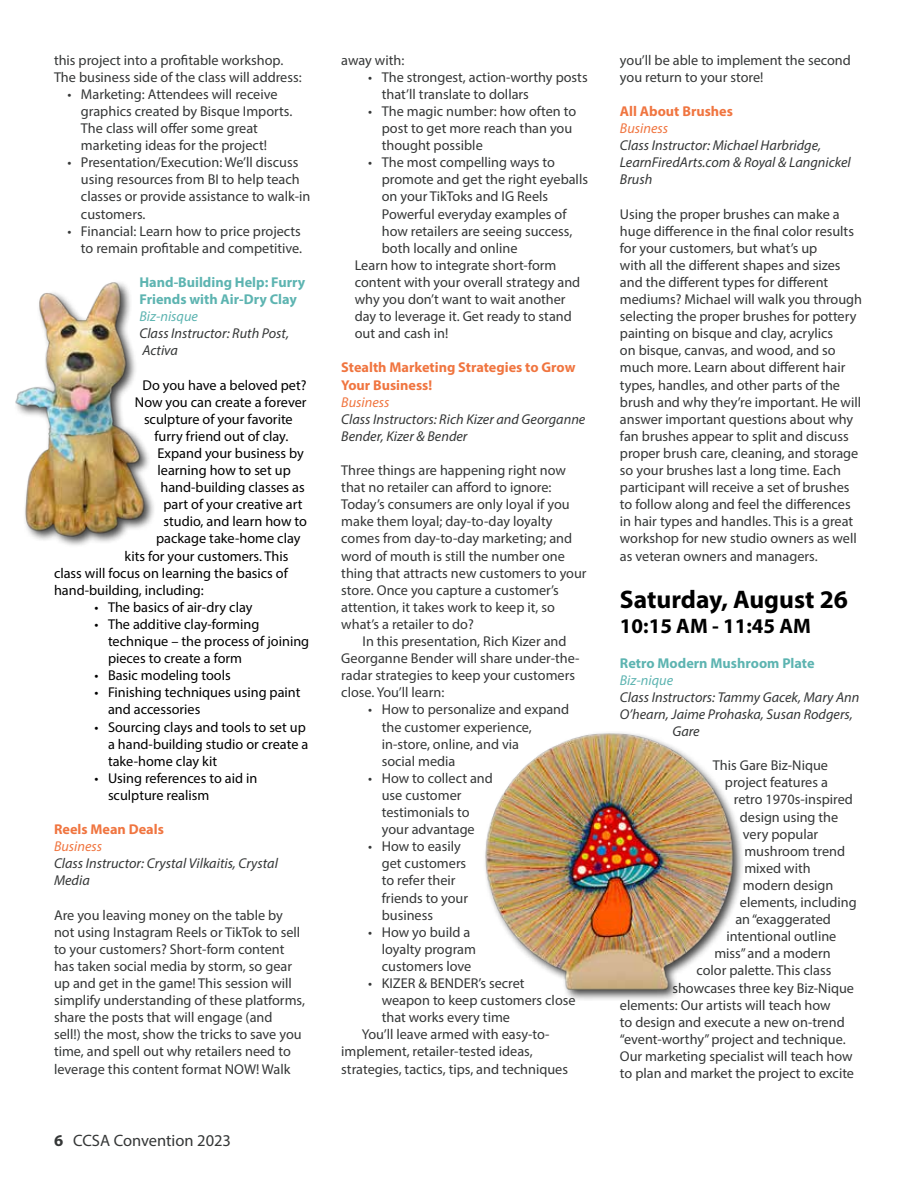
<style>
.page{position:relative;width:918px;height:1188px;background:#fff}
.page>*{position:absolute;margin:0;border:0;box-sizing:border-box;transform-origin:0 0}
.t1{font:700 25.5px "Myriad Pro";color:#000}
.t2{font:700 21px "Myriad Pro";color:#000}
.t3{font:16.5px "Myriad Pro";color:#353737}
.t4{font:14.25px/17.1px "Myriad Pro";color:#353737}
.t5{font:14.25px/17.1px "Myriad Pro";color:#000}
.t6{font:italic 14.25px/17.1px "Myriad Pro";color:#353737}
.t7{font:700 14.25px/17.1px "Myriad Pro";color:#f07540}
.t8{font:700 14.25px/17.1px "Myriad Pro";color:#5db4b1}
.t9{font:italic 14.25px "Myriad Pro";color:#f07540}
.t10{font:italic 14.25px "Myriad Pro";color:#5db4b1}
.s1{font-weight:700}
</style>
<div class="page">
<div style="left:483px;top:730px;width:262px;height:272px;background:#000;opacity:.75"></div>
<img style="left:483px;top:730px;width:253px;height:262px">
<div style="left:14px;top:279px;width:142px;height:269px;background:#000;opacity:.75"></div>
<img style="left:14px;top:279px;width:134px;height:258px">
<p class="t4" style="left:54px;top:51px;width:249px">this project into a profitable workshop.<br>The business side of the class will address:</p>
<p class="t4" style="left:81px;top:85px;width:213px;text-indent:-13px">• Marketing: Attendees will receive graphics created by Bisque Imports.<br>The class will offer some great marketing ideas for the project!</p>
<p class="t4" style="left:81px;top:154px;width:231px;text-indent:-13px">• Presentation/Execution: We’ll discuss using resources from BI to help teach classes or provide assistance to walk-in customers.</p>
<p class="t4" style="left:67px;top:222px;width:236px;text-align:right">• Financial: Learn how to price projects to remain profitable and competitive.</p>
<p class="t8" style="left:139px;top:273px;width:167px">Hand-Building Help: Furry<br>Friends with Air-Dry Clay</p>
<p class="t10" style="left:139px;top:308px;width:60px">Biz-nisque</p>
<p class="t6" style="left:139px;top:325px;width:151px">Class Instructor: Ruth Post,<br>Activa</p>
<p class="t5" style="left:142px;top:376px;width:166px">Do you have a beloved pet?</p>
<p class="t5" style="left:135px;top:393px;width:173px">Now you can create a forever</p>
<p class="t5" style="left:144px;top:410px;width:150px">sculpture of your favorite</p>
<p class="t5" style="left:155px;top:427px;width:135px">furry friend out of clay.</p>
<p class="t5" style="left:158px;top:444px;width:148px">Expand your business by</p>
<p class="t5" style="left:158px;top:462px;width:135px">learning how to set up</p>
<p class="t5" style="left:161px;top:479px;width:146px">hand-building classes as</p>
<p class="t5" style="left:164px;top:496px;width:141px">part of your creative art</p>
<p class="t5" style="left:164px;top:513px;width:145px">studio, and learn how to</p>
<p class="t5" style="left:156px;top:530px;width:146px">package take-home clay</p>
<p class="t5" style="left:125px;top:547px;width:165px">kits for your customers. This</p>
<p class="t5" style="left:54px;top:564px;width:235px">class will focus on learning the basics of</p>
<p class="t5" style="left:54px;top:581px;width:151px">hand-building, including:</p>
<p class="t5" style="left:95px;top:598px;width:159px">• The basics of air-dry clay</p>
<p class="t5" style="left:108px;top:615px;width:203px;text-indent:-13px">• The additive clay-forming technique – the process of joining pieces to create a form</p>
<p class="t5" style="left:95px;top:667px;width:138px">• Basic modeling tools</p>
<p class="t5" style="left:108px;top:684px;width:194px;text-indent:-13px">• Finishing techniques using paint and accessories</p>
<p class="t5" style="left:108px;top:718px;width:202px;text-indent:-13px">• Sourcing clays and tools to set up a hand-building studio or create a take-home clay kit</p>
<p class="t5" style="left:108px;top:769px;width:151px;text-indent:-13px">• Using references to aid in sculpture realism</p>
<p class="t7" style="left:54px;top:820px;width:111px">Reels Mean Deals</p>
<p class="t9" style="left:54px;top:838px;width:50px">Business</p>
<p class="t6" style="left:54px;top:855px;width:225px">Class Instructor: Crystal Vilkaitis, Crystal<br>Media</p>
<p class="t4" style="left:54px;top:906px;width:252px">Are you leaving money on the table by not using Instagram Reels or TikTok to sell to your customers? Short-form content has taken social media by storm, so gear up and get in the game! This session will simplify understanding of these platforms, share the posts that will engage (and<br>sell!) the most, show the tricks to save you time, and spell out why retailers need to leverage this content format NOW! Walk</p>
<p class="t3" style="left:54px;top:1131px;width:179px"><span class="s1">6</span> CCSA Convention 2023</p>
<p class="t4" style="left:341px;top:51px;width:65px">away with:</p>
<p class="t4" style="left:382px;top:68px;width:207px;text-indent:-13px">• The strongest, action-worthy posts that’ll translate to dollars</p>
<p class="t4" style="left:382px;top:102px;width:196px;text-indent:-13px">• The magic number: how often to post to get more reach than you thought possible</p>
<p class="t4" style="left:368px;top:154px;width:188px">• The most compelling ways to</p>
<p class="t4" style="left:382px;top:171px;width:208px">promote and get the right eyeballs</p>
<p class="t4" style="left:382px;top:188px;width:168px">on your TikToks and IG Reels</p>
<p class="t4" style="left:382px;top:205px;width:186px">Powerful everyday examples of</p>
<p class="t4" style="left:382px;top:222px;width:192px">how retailers are seeing success,</p>
<p class="t4" style="left:382px;top:239px;width:137px">both locally and online</p>
<p class="t4" style="left:355px;top:256px;width:203px">Learn how to integrate short-form</p>
<p class="t4" style="left:355px;top:273px;width:227px">content with your overall strategy and</p>
<p class="t4" style="left:355px;top:291px;width:212px">why you don’t want to wait another</p>
<p class="t4" style="left:355px;top:308px;width:219px">day to leverage it. Get ready to stand</p>
<p class="t4" style="left:355px;top:325px;width:95px">out and cash in!</p>
<p class="t7" style="left:341px;top:359px;width:236px">Stealth Marketing Strategies to Grow<br>Your Business!</p>
<p class="t9" style="left:341px;top:393px;width:50px">Business</p>
<p class="t6" style="left:341px;top:410px;width:246px">Class Instructors: Rich Kizer and Georganne<br>Bender, Kizer &amp; Bender</p>
<p class="t4" style="left:341px;top:462px;width:247px">Three things are happening right now that no retailer can afford to ignore:<br>Today’s consumers are only loyal if you make them loyal; day-to-day loyalty comes from day-to-day marketing; and word of mouth is still the number one thing that attracts new customers to your store. Once you capture a customer’s attention, it takes work to keep it, so what’s a retailer to do?</p>
<p class="t4" style="left:341px;top:633px;width:240px;text-indent:21px">In this presentation, Rich Kizer and Georganne Bender will share under-the&shy;radar strategies to keep your customers close. You’ll learn:</p>
<p class="t4" style="left:382px;top:701px;width:189px;text-indent:-13px">• How to personalize and expand the customer experience, in-store, online, and via<br>social media</p>
<p class="t4" style="left:382px;top:769px;width:113px;text-indent:-13px">• How to collect and use customer testimonials to your advantage</p>
<p class="t4" style="left:382px;top:838px;width:88px;text-indent:-13px">• How to easily get customers to refer their friends to your business</p>
<p class="t4" style="left:382px;top:923px;width:96px;text-indent:-13px">• How yo build a loyalty program customers love</p>
<p class="t4" style="left:368px;top:975px;width:158px">• KIZER &amp; BENDER’s secret</p>
<p class="t4" style="left:382px;top:992px;width:195px">weapon to keep customers close</p>
<p class="t4" style="left:382px;top:1009px;width:130px">that works every time</p>
<p class="t4" style="left:362px;top:1026px;width:189px">You’ll leave armed with easy-to-</p>
<p class="t4" style="left:341px;top:1043px;width:193px">implement, retailer-tested ideas,</p>
<p class="t4" style="left:341px;top:1060px;width:228px">strategies, tactics, tips, and techniques</p>
<p class="t4" style="left:620px;top:51px;width:232px">you’ll be able to implement the second you return to your store!</p>
<p class="t7" style="left:620px;top:102px;width:114px">All About Brushes</p>
<p class="t9" style="left:620px;top:120px;width:50px">Business</p>
<p class="t6" style="left:620px;top:137px;width:232px">Class Instructor: Michael Harbridge,<br>LearnFiredArts.com &amp; Royal &amp; Langnickel<br>Brush</p>
<p class="t4" style="left:620px;top:205px;width:244px">Using the proper brushes can make a huge difference in the final color results for your customers, but what’s up<br>with all the different shapes and sizes and the different types for different mediums? Michael will walk you through selecting the proper brushes for pottery painting on bisque and clay, acrylics<br>on bisque, canvas, and wood, and so much more. Learn about different hair types, handles, and other parts of the brush and why they’re important. He will answer important questions about why fan brushes appear to split and discuss proper brush care, cleaning, and storage so your brushes last a long time. Each participant will receive a set of brushes to follow along and feel the differences in hair types and handles. This is a great workshop for new studio owners as well as veteran owners and managers.</p>
<h1 class="t1" style="left:620px;top:583px;width:230px">Saturday, August 26</h1>
<h2 class="t2" style="left:620px;top:613px;width:192px">10:15 AM - 11:45 AM</h2>
<p class="t8" style="left:620px;top:654px;width:196px">Retro Modern Mushroom Plate</p>
<p class="t10" style="left:620px;top:671px;width:55px">Biz-nique</p>
<p class="t6" style="left:620px;top:688px;width:241px">Class Instructors: Tammy Gacek, Mary Ann</p>
<p class="t6" style="left:620px;top:705px;width:234px">O’hearn, Jaime Prohaska, Susan Rodgers,</p>
<p class="t6" style="left:672px;top:723px;width:29px">Gare</p>
<p class="t4" style="left:713px;top:757px;width:117px">This Gare Biz-Nique</p>
<p class="t4" style="left:725px;top:774px;width:105px">project features a</p>
<p class="t4" style="left:734px;top:791px;width:121px">retro 1970s-inspired</p>
<p class="t4" style="left:740px;top:808px;width:100px">design using the</p>
<p class="t4" style="left:743px;top:825px;width:77px">very popular</p>
<p class="t4" style="left:744px;top:842px;width:102px">mushroom trend</p>
<p class="t4" style="left:744px;top:859px;width:68px">mixed with</p>
<p class="t4" style="left:743px;top:876px;width:92px">modern design</p>
<p class="t4" style="left:740px;top:894px;width:118px">elements, including</p>
<p class="t4" style="left:735px;top:911px;width:97px">an “exaggerated</p>
<p class="t4" style="left:726px;top:928px;width:111px">intentional outline</p>
<p class="t4" style="left:714px;top:945px;width:118px">miss” and a modern</p>
<p class="t4" style="left:696px;top:962px;width:136px">color palette. This class</p>
<p class="t4" style="left:672px;top:979px;width:183px">showcases three key Biz-Nique</p>
<p class="t4" style="left:620px;top:996px;width:212px">elements: Our artists will teach how</p>
<p class="t4" style="left:620px;top:1013px;width:226px">to design and execute a new on-trend</p>
<p class="t4" style="left:620px;top:1030px;width:227px">“event-worthy” project and technique.</p>
<p class="t4" style="left:620px;top:1047px;width:234px">Our marketing specialist will teach how</p>
<p class="t4" style="left:620px;top:1065px;width:236px">to plan and market the project to excite</p>
</div>
